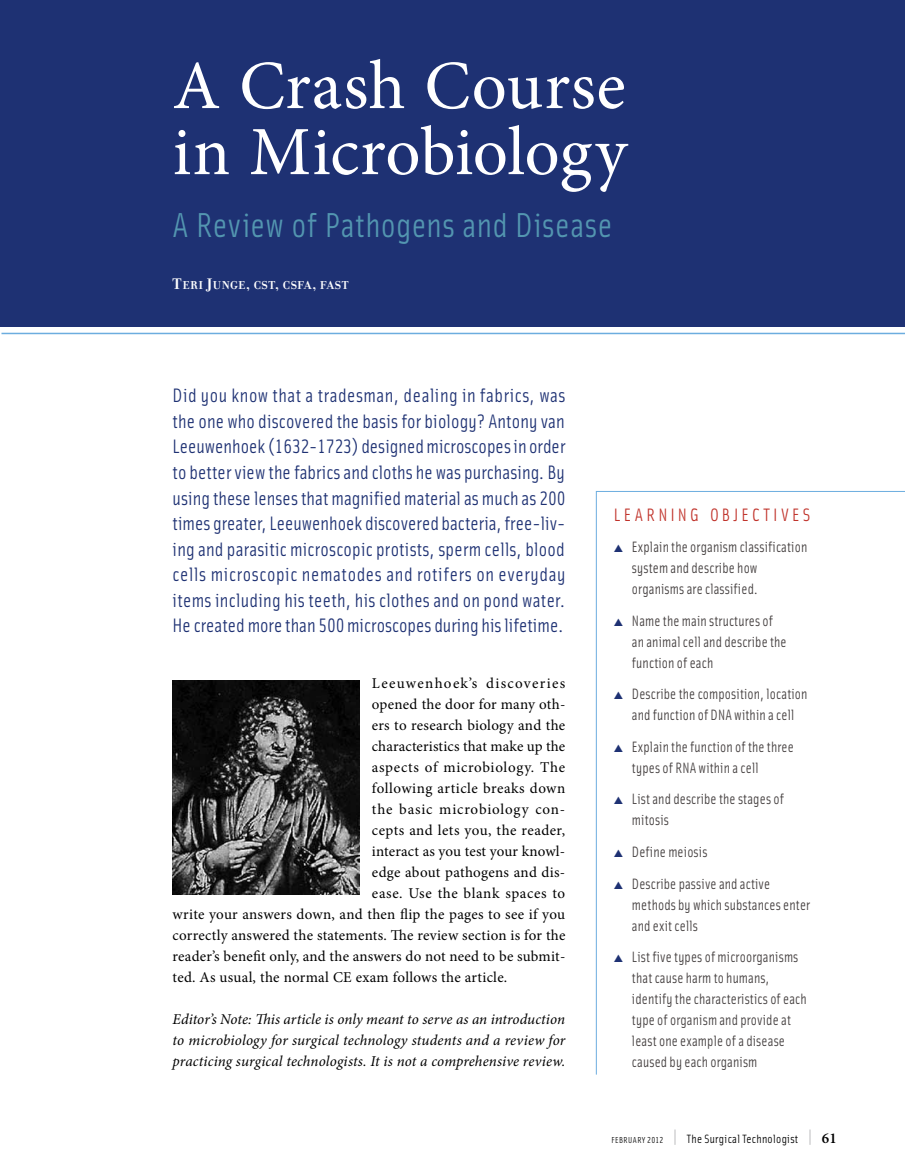
<style>
.page{position:relative;width:905px;height:1175px;background:#fff}
.page>*{position:absolute;margin:0;border:0;box-sizing:border-box;transform-origin:0 0}
.t1{font:69.15px/66px "Minion Pro";color:#fff}
.t2{font:34.65px "Solex";letter-spacing:.01em;color:#5396b0}
.t3{font:19.5px/25.5px "Solex Regular Lining";color:#1e3173;text-align:justify}
.t4{font:18px "Solex";color:#c0322a}
.t5{font:15px/21px "Solex Regular Lining";letter-spacing:.01em;color:#423d3d;scale:.95 1}
.t6{font:15px "Minion Pro";letter-spacing:.015em;color:#000}
.t7{font:italic 15px/21px "Minion Pro";letter-spacing:.01em;color:#000;text-align:justify}
.t8{font:15px "Minion Pro";letter-spacing:.045em;color:#000}
.t9{font:15px "Minion Pro";letter-spacing:.085em;color:#000}
.t10{font:15px "Minion Pro";letter-spacing:.055em;color:#000}
.t11{font:700 12.3px "Filosofia";letter-spacing:.04em;color:#fff}
.t12{font:12px "Solex";letter-spacing:.025em;color:#000}
.s1{font-size:16.5px}
.s2{color:#1e3173}
.s3{font-family:"Solex Regular Lining";font-size:8.7px}
.s4{font-family:"Solex Regular Lining";font-size:19.5px;color:#939598}
.s5{font-family:"Minion Pro";font-weight:600;font-size:15px}
</style>
<div class="page">
<div style="left:0;top:0;width:904px;height:326px;background:#1e3173"></div>
<hr style="left:2px;top:333px;width:902px;height:1px;background:#6caddf">
<svg style="left:595px;top:491px;width:309px;height:584px"></svg>
<img style="left:172px;top:680px;width:188px;height:214px">
<h1 class="t1" style="left:172px;top:53px;width:456px">A Crash Course in Microbiology</h1>
<h2 class="t2" style="left:172px;top:203px;width:441px">A Review of Pathogens and Disease</h2>
<p class="t11" style="left:172px;top:278px;width:177px"><span class="s1">T</span>ERI <span class="s1">J</span>UNGE<span class="s1">,</span> CST<span class="s1">,</span> CSFA<span class="s1">,</span> FAST</p>
<p class="t3" style="left:172px;top:382px;width:394px">Did you know that a tradesman, dealing in fabrics, was the one who discovered the basis for biology? Antony van Leeuwenhoek (1632-1723) designed microscopes in order to better view the fabrics and cloths he was purchasing. By using these lenses that magnified material as much as 200 times greater, Leeuwenhoek discovered bacteria, free-liv&shy;ing and parasitic microscopic protists, sperm cells, blood cells microscopic nematodes and rotifers on everyday items including his teeth, his clothes and on pond water.<br>He created more than 500 microscopes during his lifetime.</p>
<p class="t9" style="left:372px;top:673px;width:195px">Leeuwenhoek’s discoveries</p>
<p class="t6" style="left:372px;top:694px;width:195px">opened the door for many oth-</p>
<p class="t6" style="left:372px;top:715px;width:195px">ers to research biology and the</p>
<p class="t6" style="left:372px;top:736px;width:195px">characteristics that make up the</p>
<p class="t8" style="left:372px;top:757px;width:195px">aspects of microbiology. The</p>
<p class="t6" style="left:372px;top:778px;width:195px">following article breaks down</p>
<p class="t10" style="left:372px;top:799px;width:195px">the basic microbiology con-</p>
<p class="t6" style="left:372px;top:820px;width:195px">cepts and lets you, the reader,</p>
<p class="t6" style="left:372px;top:841px;width:195px">interact as you test your knowl-</p>
<p class="t6" style="left:372px;top:862px;width:195px">edge about pathogens and dis-</p>
<p class="t6" style="left:372px;top:883px;width:195px">ease. Use the blank spaces to</p>
<p class="t6" style="left:172px;top:904px;width:394px">write your answers down, and then flip the pages to see if you</p>
<p class="t6" style="left:172px;top:925px;width:394px">correctly answered the statements. The review section is for the</p>
<p class="t6" style="left:172px;top:946px;width:394px">reader’s benefit only, and the answers do not need to be submit-</p>
<p class="t6" style="left:172px;top:967px;width:336px">ted. As usual, the normal CE exam follows the article.</p>
<p class="t7" style="left:172px;top:1009px;width:394px">Editor’s Note: This article is only meant to serve as an introduction to microbiology for surgical technology students and a review for practicing surgical technologists. It is not a comprehensive review.</p>
<p class="t4" style="left:614px;top:503px;width:12px">LEARNING</p>
<p class="t4" style="left:710px;top:503px;width:41px">OB JECTI</p>
<p class="t4" style="left:781px;top:503px;width:21px">VES</p>
<p class="t5" style="left:632px;top:536px;width:186px;text-indent:-18px"><span class="s2">▲</span> Explain the organism classification system and describe how organisms are classified.</p>
<p class="t5" style="left:632px;top:609px;width:164px;text-indent:-18px"><span class="s2">▲</span> Name the main structures of an animal cell and describe the function of each</p>
<p class="t5" style="left:614px;top:683px;width:205px;text-align:center"><span class="s2">▲</span> Describe the composition, location and function of DNA within a cell</p>
<p class="t5" style="left:632px;top:735px;width:172px;text-indent:-18px"><span class="s2">▲</span> Explain the function of the three types of RNA within a cell</p>
<p class="t5" style="left:632px;top:788px;width:161px;text-indent:-18px"><span class="s2">▲</span> List and describe the stages of mitosis</p>
<p class="t5" style="left:614px;top:840px;width:100px"><span class="s2">▲</span> Define meiosis</p>
<p class="t5" style="left:632px;top:872px;width:189px;text-indent:-18px"><span class="s2">▲</span> Describe passive and active methods by which substances enter and exit cells</p>
<p class="t5" style="left:632px;top:945px;width:185px;text-indent:-18px"><span class="s2">▲</span> List five types of microorganisms that cause harm to humans, identify the characteristics of each type of organism and provide at least one example of a disease caused by each organism</p>
<p class="t12" style="left:611px;top:1130px;width:227px"><span class="s3">FEBRUARY 2012</span> <span class="s4">|</span> The Surgical Technologist <span class="s4">|</span> <span class="s5">61</span></p>
</div>
